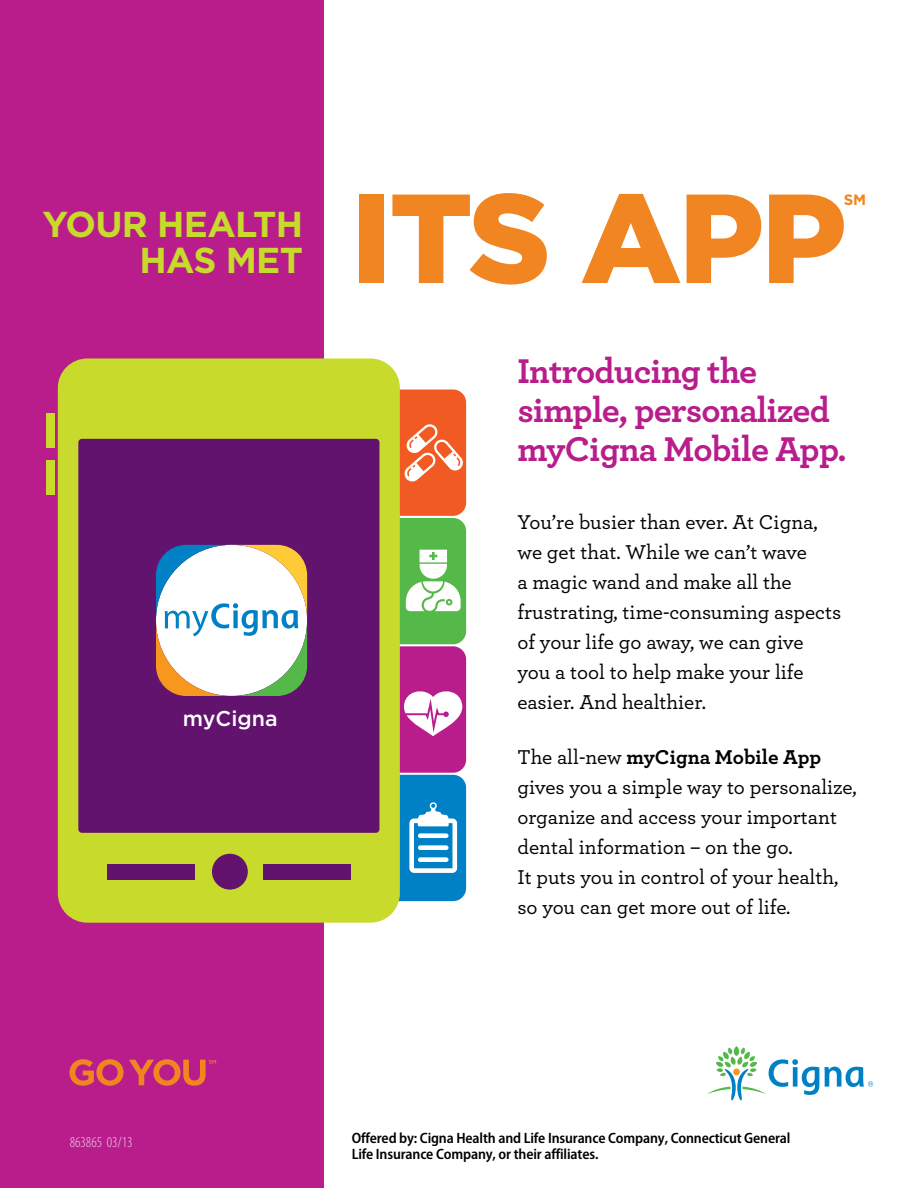
<style>
.page{position:relative;width:918px;height:1188px;background:#fff}
.page>*{position:absolute;margin:0;border:0;box-sizing:border-box;transform-origin:0 0}
.t1{font:900 126.45px "Gotham";letter-spacing:-.02em;color:#f08521}
.t2{font:700 36px/39.2px "Archer";letter-spacing:-.02em;color:#b81d8b}
.t3{font:700 36px/36px "Gotham";color:#c8da2b;text-align:right}
.t4{font:500 21.45px "Gotham";color:#fff}
.t5{font:500 21px/30px "Archer";color:#000}
.t6{font:600 semi-condensed 15px/16.5px "Myriad Pro";letter-spacing:-.01em;color:#000}
.t7{font:300 condensed 15px "Myriad Pro";color:#ead0e4}
.t8{font:700 15px "Gotham";color:#f08521}
.s1{font-weight:700}
</style>
<div class="page">
<div style="left:0;top:0;width:324px;height:1188px;background:#b81d8b"></div>
<svg style="left:708px;top:1046px;width:165px;height:54px"></svg>
<div style="left:383px;top:775px;width:83px;height:126px;background:#0081c6;border-radius:13px"></div>
<div style="left:383px;top:646px;width:83px;height:127px;background:#b81d8b;border-radius:13px"></div>
<div style="left:383px;top:518px;width:83px;height:126px;background:#54b948;border-radius:13px"></div>
<div style="left:383px;top:390px;width:83px;height:126px;background:#f15a22;border-radius:13px"></div>
<svg style="left:404px;top:691px;width:58px;height:45px"></svg>
<svg style="left:406px;top:550px;width:55px;height:61px"></svg>
<svg style="left:404px;top:424px;width:59px;height:58px"></svg>
<svg style="left:409px;top:802px;width:48px;height:71px"></svg>
<div style="left:58px;top:358px;width:342px;height:565px;background:#c8da2b"></div>
<div style="left:107px;top:864px;width:87px;height:15px;background:#62136d"></div>
<div style="left:263px;top:864px;width:88px;height:15px;background:#62136d"></div>
<div style="left:47px;top:413px;width:8px;height:35px;background:#c8da2b"></div>
<div style="left:47px;top:460px;width:8px;height:35px;background:#c8da2b"></div>
<div style="left:212px;top:854px;width:36px;height:36px;background:#62136d;border-radius:50%"></div>
<div style="left:78px;top:439px;width:301px;height:394px;background:#62136d;border-radius:4px"></div>
<svg style="left:156px;top:545px;width:151px;height:151px;background:#d8dfd8"></svg>
<svg style="left:69px;top:1059px;width:147px;height:27px"></svg>
<h2 class="t3" style="left:43px;top:206px;width:262px">YOUR HEALTH<br>HAS M ET</h2>
<p class="t4" style="left:183px;top:705px;width:96px">myCigna</p>
<h1 class="t1" style="left:351px;top:151px;width:497px">its app</h1>
<p class="t8" style="left:844px;top:190px;width:24px">SM</p>
<h2 class="t2" style="left:518px;top:349px;width:331px">Introducing the simple, personalized myCigna Mobile App.</h2>
<p class="t5" style="left:518px;top:506px;width:325px">You’re busier than ever. At Cigna, we get that. While we can’t wave<br>a magic wand and make all the frustrating, time-consuming aspects of your life go away, we can give you a tool to help make your life easier. And healthier.</p>
<p class="t5" style="left:518px;top:741px;width:341px">The all-new <span class="s1">myCigna Mobile App </span>gives you a simple way to personalize, organize and access your important dental information – on the go.<br>It puts you in control of your health, so you can get more out of life.</p>
<p class="t7" style="left:70px;top:1134px;width:64px">863865 03/13</p>
<p class="t6" style="left:352px;top:1130px;width:440px">Offered by: Cigna Health and Life Insurance Company, Connecticut General<br>Life Insurance Company, or their affiliates.</p>
</div>
